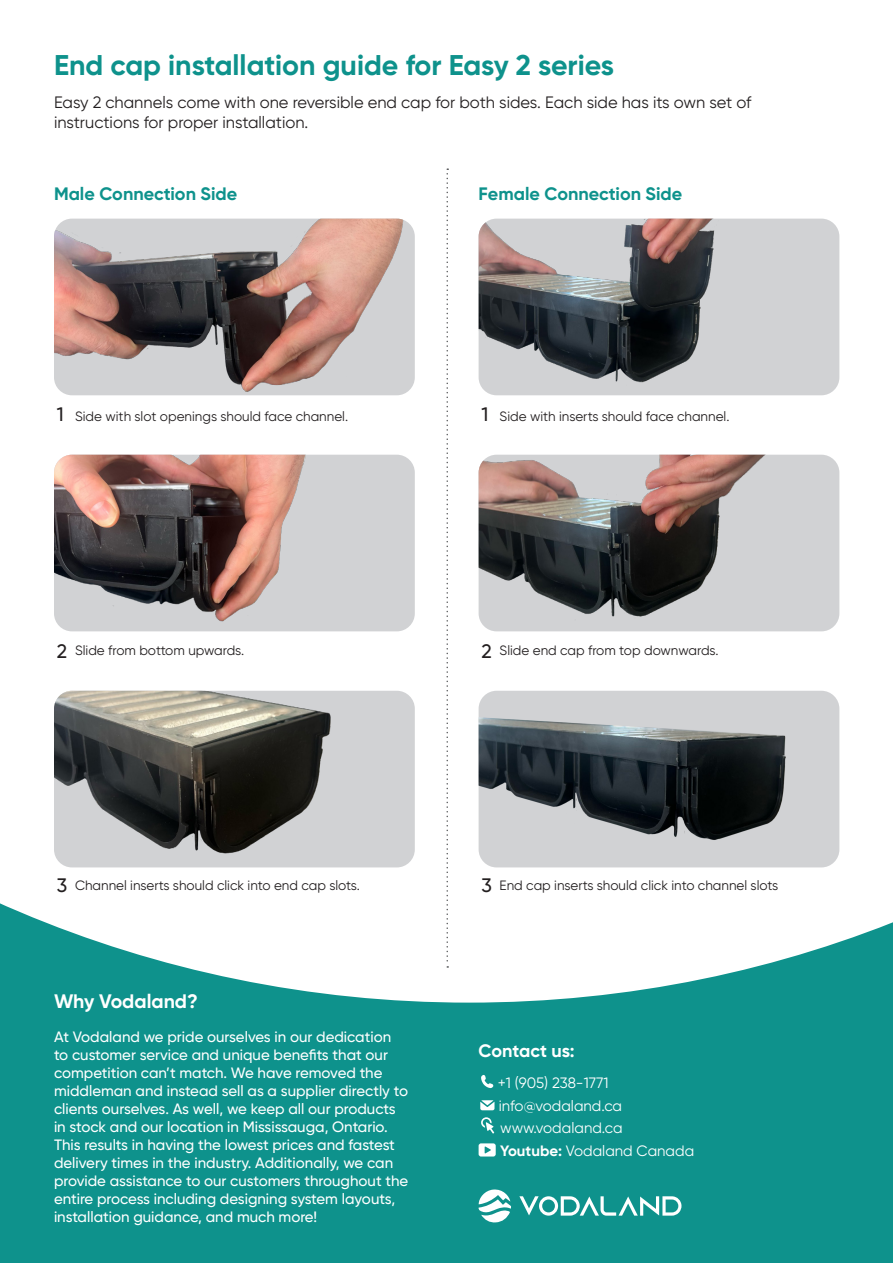
<style>
.page{position:relative;width:893px;height:1263px;background:#0e928c}
.page>*{position:absolute;margin:0;border:0;box-sizing:border-box;transform-origin:0 0}
.t1{font:700 28.5px "Gilroy";color:#0e928c}
.t2{font:700 19.5px "Gilroy";color:#fff}
.t3{font:500 19.5px "Gilroy";color:#231f20}
.Body{font:700 18px "Gilroy";color:#0e928c}
.t4{font:700 18px "Gilroy";letter-spacing:-.005em;color:#fff}
.Body-2{font:16.5px/19.8px "Gilroy";color:#231f20}
.t5{font:500 15px/18px "Gilroy";color:#fff}
.t6{font:15px "Gilroy";color:#fff}
.Body-3{font:13.5px "Gilroy";color:#231f20}
.s1{font-weight:700}
</style>
<div class="page">
<div style="left:0;top:0;width:893px;height:1002px;background:#fff"></div>
<svg style="left:481px;top:1075px;width:12px;height:13px"></svg>
<svg style="left:479px;top:1143px;width:17px;height:13px"></svg>
<svg style="left:481px;top:1117px;width:13px;height:16px"></svg>
<svg style="left:480px;top:1100px;width:14px;height:10px"></svg>
<svg style="left:519px;top:1196px;width:162px;height:20px"></svg>
<svg style="left:478px;top:1189px;width:33px;height:34px"></svg>
<svg style="left:446px;top:168px;width:2px;height:800px;background:#e0e0e0"></svg>
<img style="left:54px;top:219px;width:361px;height:176px">
<div style="left:479px;top:219px;width:360px;height:176px;background:#d1d2d4;border-radius:18px"></div>
<img style="left:479px;top:219px;width:236px;height:176px">
<div style="left:54px;top:455px;width:361px;height:176px;background:#d1d2d4;border-radius:18px"></div>
<img style="left:54px;top:455px;width:252px;height:176px">
<div style="left:479px;top:455px;width:360px;height:176px;background:#d1d2d4;border-radius:18px"></div>
<img style="left:479px;top:455px;width:286px;height:176px">
<img style="left:54px;top:691px;width:361px;height:176px">
<img style="left:479px;top:691px;width:360px;height:176px">
<p class="t1" style="left:54px;top:47px;width:561px">End cap installation guide for Easy 2 series</p>
<p class="Body-2" style="left:54px;top:92px;width:699px">Easy 2 channels come with one reversible end cap for both sides. Each side has its own set of instructions for proper installation.</p>
<p class="Body" style="left:54px;top:182px;width:185px">Male Connection Side</p>
<p class="Body" style="left:479px;top:182px;width:205px">Female Connection Side</p>
<p class="t3" style="left:57px;top:402px;width:8px">1</p>
<p class="t3" style="left:482px;top:402px;width:8px">1</p>
<p class="Body-3" style="left:75px;top:408px;width:275px">Side with slot openings should face channel.</p>
<p class="Body-3" style="left:500px;top:408px;width:231px">Side with inserts should face channel.</p>
<p class="t3" style="left:57px;top:639px;width:12px">2</p>
<p class="t3" style="left:482px;top:639px;width:12px">2</p>
<p class="Body-3" style="left:75px;top:642px;width:171px">Slide from bottom upwards.</p>
<p class="Body-3" style="left:500px;top:642px;width:221px">Slide end cap from top downwards.</p>
<p class="t3" style="left:57px;top:873px;width:12px">3</p>
<p class="Body-3" style="left:75px;top:877px;width:286px">Channel inserts should click into end cap slots.</p>
<p class="t3" style="left:482px;top:873px;width:12px">3</p>
<p class="Body-3" style="left:500px;top:877px;width:280px">End cap inserts should click into channel slots</p>
<p class="t2" style="left:54px;top:989px;width:145px">Why Vodaland?</p>
<p class="t5" style="left:54px;top:1028px;width:356px">At Vodaland we pride ourselves in our dedication to customer service and unique benefits that our competition can’t match. We have removed the middleman and instead sell as a supplier directly to clients ourselves. As well, we keep all our products in stock and our location in Mississauga, Ontario.<br>This results in having the lowest prices and fastest delivery times in the industry. Additionally, we can provide assistance to our customers throughout the entire process including designing system layouts, installation guidance, and much more!</p>
<p class="t4" style="left:479px;top:1039px;width:98px">Contact us:</p>
<p class="t6" style="left:498px;top:1074px;width:112px">+1 (905) 238-1771</p>
<p class="t6" style="left:499px;top:1096px;width:125px">info@vodaland.ca</p>
<p class="t6" style="left:500px;top:1119px;width:124px">www.vodaland.ca</p>
<p class="t6" style="left:500px;top:1141px;width:195px"><span class="s1">Youtube:</span> Vodaland Canada</p>
</div>
